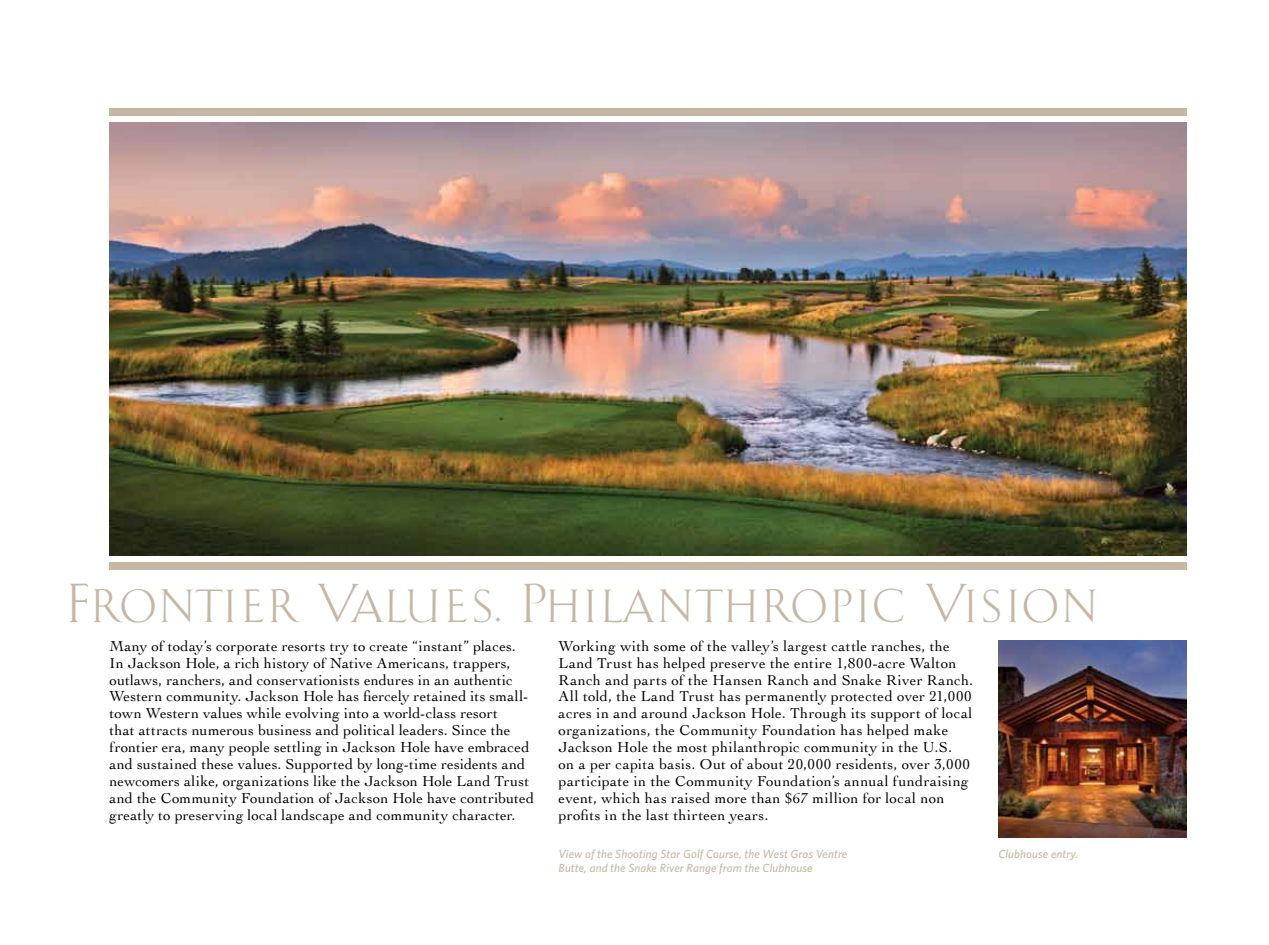
<style>
.page{position:relative;width:1269px;height:945px;background:#fff}
.page>*{position:absolute;margin:0;border:0;box-sizing:border-box;transform-origin:0 0}
.t1{font:48px "Au Bauer Text Initials";letter-spacing:.12em;color:#c5b7a4}
.Body_Copy{font:15px/16.8px "Cochin";letter-spacing:.015em;color:#000}
.t2{font:italic 500 11.85px "Whitney";letter-spacing:.01em;color:#c5b7a4}
</style>
<div class="page">
<img style="left:998px;top:640px;width:189px;height:197px">
<img style="left:110px;top:122px;width:1077px;height:434px">
<div style="left:110px;top:109px;width:1077px;height:7px;background:#c5b7a4"></div>
<div style="left:110px;top:562px;width:1077px;height:7px;background:#c5b7a4"></div>
<p class="t1" style="left:70px;top:583px;width:1027px">Frontier Values. Philanthropic Vision</p>
<p class="Body_Copy" style="left:110px;top:638px;width:426px">Many of today’s corporate resorts try to create “instant” places.<br>In Jackson Hole, a rich history of Native Americans, trappers, outlaws, ranchers, and conservationists endures in an authentic Western community. Jackson Hole has fiercely retained its small&shy;town Western values while evolving into a world-class resort<br>that attracts numerous business and political leaders. Since the frontier era, many people settling in Jackson Hole have embraced and sustained these values. Supported by long-time residents and newcomers alike, organizations like the Jackson Hole Land Trust and the Community Foundation of Jackson Hole have contributed greatly to preserving local landscape and community character.</p>
<p class="Body_Copy" style="left:559px;top:638px;width:416px">Working with some of the valley’s largest cattle ranches, the Land Trust has helped preserve the entire 1,800-acre Walton Ranch and parts of the Hansen Ranch and Snake River Ranch.<br>All told, the Land Trust has permanently protected over 21,000 acres in and around Jackson Hole. Through its support of local organizations, the Community Foundation has helped make Jackson Hole the most philanthropic community in the U.S.<br>on a per capita basis. Out of about 20,000 residents, over 3,000 participate in the Community Foundation’s annual fundraising event, which has raised more than $67 million for local non profits in the last thirteen years.</p>
<p class="t2" style="left:559px;top:847px;width:290px">View of the Shooting Star Golf Course, the West Gros Ventre</p>
<p class="t2" style="left:998px;top:847px;width:81px">Clubhouse entry.</p>
<p class="t2" style="left:559px;top:861px;width:255px">Butte, and the Snake River Range from the Clubhouse</p>
</div>
